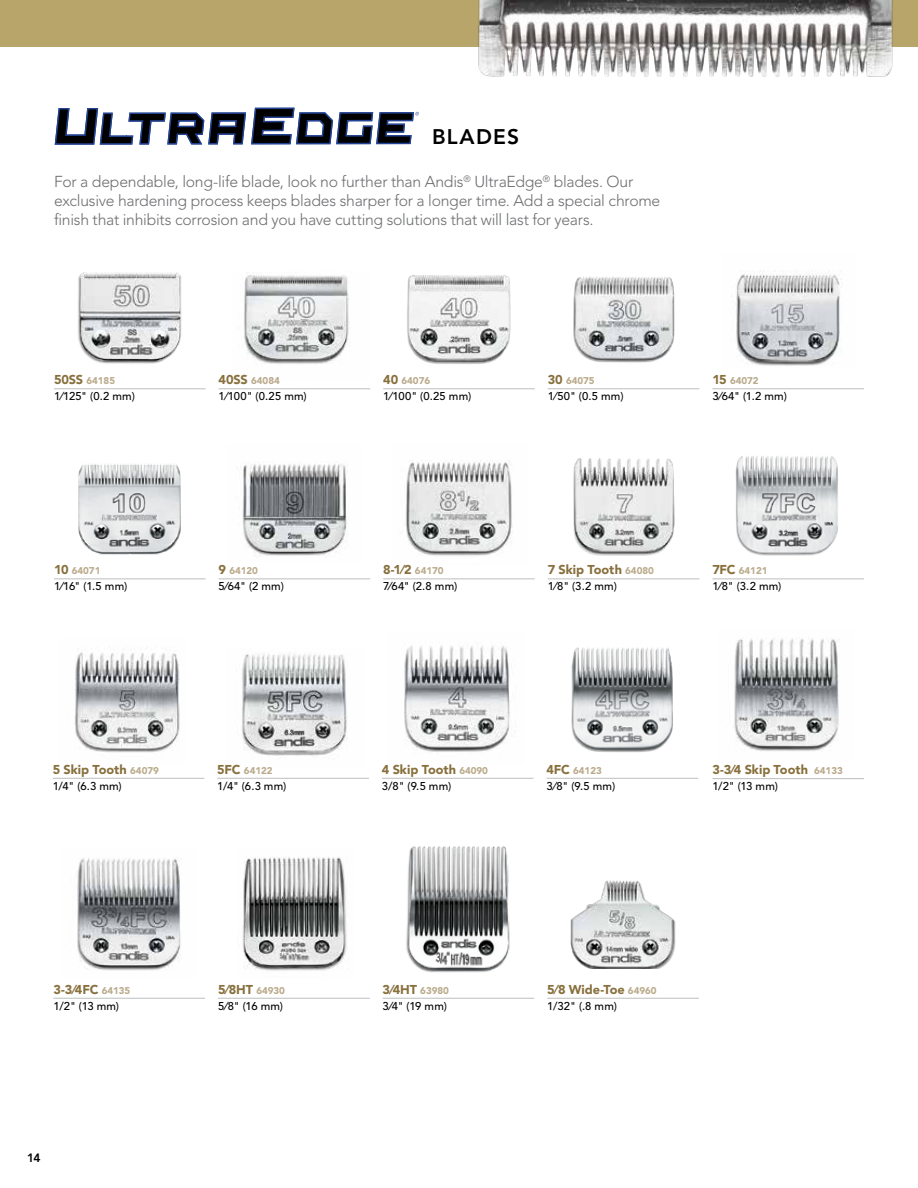
<style>
.page{position:relative;width:918px;height:1188px;background:#fff}
.page>*{position:absolute;margin:0;border:0;box-sizing:border-box;transform-origin:0 0}
.t1{font:800 21px "Avenir LT Std";letter-spacing:.06em;color:#000}
.t2{font:300 15.75px/18.8px "Avenir LT Std";letter-spacing:-.015em;color:#6d6e71}
.t3{font:900 12.75px "Avenir LT Std";letter-spacing:-.005em;color:#88703d}
.t4{font:800 12px "Avenir LT Std";color:#000}
.t5{font:500 11.25px "Avenir LT Std";letter-spacing:.02em;color:#000}
.t6{font:900 9.75px "Avenir LT Std";letter-spacing:-.005em;color:#baaa8b}
.s1{font-size:12.75px;color:#88703d}
.s2{font-size:9.75px;color:#baaa8b}
</style>
<div class="page">
<img style="left:570px;top:880px;width:106px;height:89px">
<hr style="left:547px;top:998px;width:152px;height:1px;background:#bcbec0">
<hr style="left:218px;top:998px;width:152px;height:1px;background:#bcbec0">
<hr style="left:383px;top:998px;width:151px;height:1px;background:#bcbec0">
<img style="left:75px;top:647px;width:105px;height:106px">
<img style="left:237px;top:462px;width:112px;height:94px">
<img style="left:735px;top:456px;width:103px;height:100px">
<img style="left:405px;top:460px;width:107px;height:96px">
<img style="left:573px;top:458px;width:102px;height:98px">
<hr style="left:219px;top:578px;width:151px;height:1px;background:#bcbec0">
<hr style="left:383px;top:578px;width:152px;height:1px;background:#bcbec0">
<hr style="left:548px;top:578px;width:151px;height:1px;background:#bcbec0">
<hr style="left:712px;top:578px;width:152px;height:1px;background:#bcbec0">
<hr style="left:53px;top:778px;width:151px;height:1px;background:#bcbec0">
<img style="left:404px;top:645px;width:106px;height:107px">
<img style="left:734px;top:638px;width:105px;height:113px">
<img style="left:77px;top:858px;width:104px;height:113px">
<img style="left:242px;top:654px;width:105px;height:102px">
<img style="left:571px;top:647px;width:102px;height:105px">
<hr style="left:547px;top:778px;width:151px;height:1px;background:#bcbec0">
<hr style="left:53px;top:998px;width:152px;height:1px;background:#bcbec0">
<hr style="left:712px;top:778px;width:152px;height:1px;background:#bcbec0">
<hr style="left:382px;top:778px;width:152px;height:1px;background:#bcbec0">
<hr style="left:217px;top:778px;width:152px;height:1px;background:#bcbec0">
<img style="left:735px;top:270px;width:108px;height:96px">
<img style="left:407px;top:275px;width:104px;height:89px">
<img style="left:244px;top:275px;width:105px;height:89px">
<img style="left:573px;top:276px;width:102px;height:87px">
<img style="left:78px;top:464px;width:103px;height:91px">
<img style="left:78px;top:272px;width:104px;height:92px">
<hr style="left:54px;top:388px;width:152px;height:1px;background:#bcbec0">
<hr style="left:54px;top:578px;width:152px;height:1px;background:#bcbec0">
<hr style="left:383px;top:388px;width:152px;height:1px;background:#bcbec0">
<hr style="left:219px;top:388px;width:151px;height:1px;background:#bcbec0">
<hr style="left:548px;top:388px;width:151px;height:1px;background:#bcbec0">
<hr style="left:712px;top:388px;width:152px;height:1px;background:#bcbec0">
<img style="left:242px;top:857px;width:105px;height:114px">
<img style="left:406px;top:846px;width:104px;height:127px">
<div style="left:0;top:0;width:918px;height:47px;background:#b8a56a"></div>
<svg style="left:54px;top:107px;width:365px;height:38px"></svg>
<img style="left:478px;top:0;width:415px;height:77px">
<h1 class="t1" style="left:432px;top:124px;width:89px">BLADES</h1>
<p class="t2" style="left:54px;top:173px;width:608px">For a dependable, long-life blade, look no further than Andis<sup>®</sup> UltraEdge<sup>®</sup> blades. Our exclusive hardening process keeps blades sharper for a longer time. Add a special chrome finish that inhibits corrosion and you have cutting solutions that will last for years.</p>
<p class="t6" style="left:54px;top:375px;width:63px"><span class="s1">50SS</span> 64185</p>
<p class="t5" style="left:54px;top:390px;width:82px">1⁄125" (0.2 mm)</p>
<p class="t6" style="left:219px;top:375px;width:63px"><span class="s1">40SS</span> 64084</p>
<p class="t5" style="left:219px;top:390px;width:90px">1⁄100" (0.25 mm)</p>
<p class="t6" style="left:383px;top:375px;width:48px"><span class="s1">40</span> 64076</p>
<p class="t5" style="left:383px;top:390px;width:90px">1⁄100" (0.25 mm)</p>
<p class="t6" style="left:548px;top:375px;width:48px"><span class="s1">30</span> 64075</p>
<p class="t5" style="left:548px;top:390px;width:77px">1⁄50" (0.5 mm)</p>
<p class="t6" style="left:712px;top:375px;width:48px"><span class="s1">15</span> 64072</p>
<p class="t5" style="left:712px;top:390px;width:76px">3⁄64" (1.2 mm)</p>
<p class="t6" style="left:54px;top:565px;width:48px"><span class="s1">10</span> 64071</p>
<p class="t5" style="left:54px;top:580px;width:75px">1⁄16" (1.5 mm)</p>
<p class="t6" style="left:219px;top:565px;width:41px"><span class="s1">9</span> 64120</p>
<p class="t5" style="left:219px;top:580px;width:67px">5⁄64" (2 mm)</p>
<p class="t3" style="left:383px;top:562px;width:62px">8-1⁄2 <span class="s2">64170</span></p>
<p class="t5" style="left:383px;top:580px;width:76px">7⁄64" (2.8 mm)</p>
<p class="t3" style="left:548px;top:562px;width:108px">7 Skip Tooth <span class="s2">64080</span></p>
<p class="t5" style="left:548px;top:580px;width:71px">1⁄8" (3.2 mm)</p>
<p class="t6" style="left:712px;top:565px;width:57px"><span class="s1">7FC</span> 64121</p>
<p class="t5" style="left:712px;top:580px;width:71px">1⁄8" (3.2 mm)</p>
<p class="t3" style="left:53px;top:762px;width:108px">5 Skip Tooth <span class="s2">64079</span></p>
<p class="t5" style="left:53px;top:779px;width:71px">1/4" (6.3 mm)</p>
<p class="t6" style="left:217px;top:764px;width:57px"><span class="s1">5FC</span> 64122</p>
<p class="t5" style="left:217px;top:779px;width:71px">1/4" (6.3 mm)</p>
<p class="t3" style="left:382px;top:762px;width:108px">4 Skip Tooth <span class="s2">64090</span></p>
<p class="t5" style="left:382px;top:779px;width:71px">3/8" (9.5 mm)</p>
<p class="t6" style="left:547px;top:764px;width:57px"><span class="s1">4FC</span> 64123</p>
<p class="t5" style="left:547px;top:779px;width:70px">3⁄8" (9.5 mm)</p>
<p class="t3" style="left:712px;top:762px;width:132px">3-3⁄4 Skip Tooth <span class="s2">64133</span></p>
<p class="t5" style="left:712px;top:780px;width:67px">1/2" (13 mm)</p>
<p class="t3" style="left:53px;top:982px;width:78px">3-3⁄4FC <span class="s2">64135</span></p>
<p class="t5" style="left:53px;top:999px;width:67px">1/2" (13 mm)</p>
<p class="t4" style="left:27px;top:1150px;width:15px">14</p>
<p class="t3" style="left:218px;top:982px;width:69px">5⁄8HT <span class="s2">64930</span></p>
<p class="t5" style="left:218px;top:999px;width:67px">5⁄8" (16 mm)</p>
<p class="t3" style="left:383px;top:982px;width:68px">3⁄4HT <span class="s2">63980</span></p>
<p class="t5" style="left:383px;top:999px;width:66px">3⁄4" (19 mm)</p>
<p class="t3" style="left:547px;top:982px;width:111px">5⁄8 Wide-Toe <span class="s2">64960</span></p>
<p class="t5" style="left:547px;top:999px;width:71px">1/32" (.8 mm)</p>
</div>
